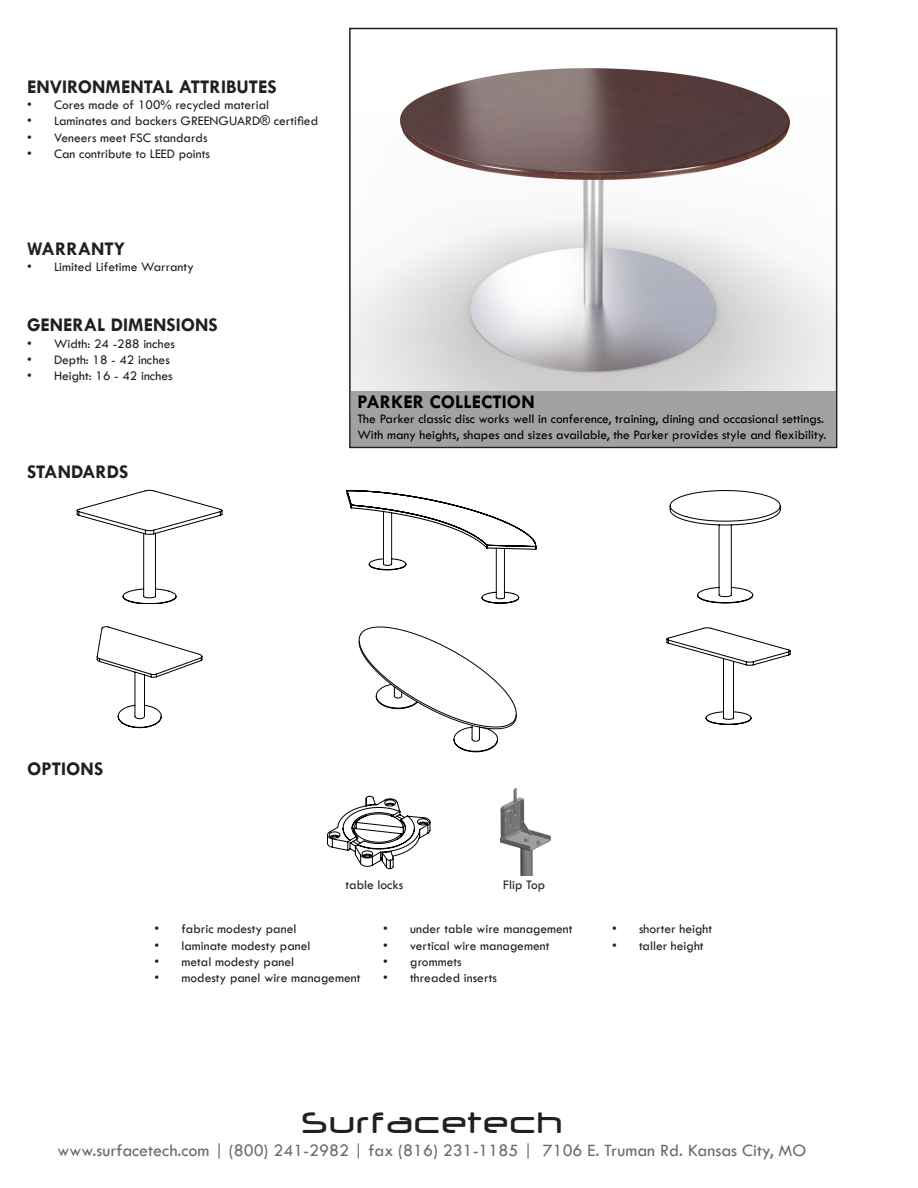
<style>
.page{position:relative;width:918px;height:1188px;background:#fff}
.page>*{position:absolute;margin:0;border:0;box-sizing:border-box;transform-origin:0 0}
.t1{font:500 33px "Neuropol";color:#231f20}
.t2{font:700 19.5px "Tw Cen";color:#231f20}
.t3{font:700 19.5px "Tw Cen";color:#000}
.top_type{font:18px "Tw Cen";color:#696b73}
.descript_Para{font:13.5px "Tw Cen";color:#231f20}
.descript_Para-2{font:13.5px/16.2px "Tw Cen";color:#000}
</style>
<div class="page">
<img style="left:352px;top:68px;width:482px;height:324px">
<div style="left:349px;top:28px;width:488px;height:420px;border:2px solid #231f20"></div>
<div style="left:351px;top:392px;width:485px;height:54px;background:#a0a1a3"></div>
<svg style="left:347px;top:490px;width:189px;height:114px"></svg>
<svg style="left:327px;top:796px;width:104px;height:73px"></svg>
<img style="left:500px;top:788px;width:54px;height:88px">
<svg style="left:667px;top:628px;width:123px;height:97px"></svg>
<svg style="left:77px;top:490px;width:145px;height:114px"></svg>
<svg style="left:97px;top:626px;width:105px;height:102px"></svg>
<svg style="left:670px;top:490px;width:110px;height:113px"></svg>
<svg style="left:359px;top:627px;width:158px;height:125px"></svg>
<p class="t2" style="left:27px;top:75px;width:251px">ENVIRONMENTAL ATTRIBUTES</p>
<p class="descript_Para" style="left:27px;top:97px;width:244px">• Cores made of 100% recycled material</p>
<p class="descript_Para" style="left:27px;top:113px;width:293px">• Laminates and backers GREENGUARD® certified</p>
<p class="descript_Para" style="left:27px;top:129px;width:182px">• Veneers meet FSC standards</p>
<p class="descript_Para" style="left:27px;top:145px;width:184px">• Can contribute to LEED points</p>
<p class="t2" style="left:27px;top:237px;width:100px">WARRANTY</p>
<p class="descript_Para" style="left:27px;top:259px;width:168px">• Limited Lifetime Warranty</p>
<p class="t2" style="left:27px;top:314px;width:192px">GENERAL DIMENSIONS</p>
<p class="descript_Para" style="left:27px;top:335px;width:150px">• Width: 24 -288 inches</p>
<p class="descript_Para" style="left:27px;top:351px;width:144px">• Depth: 18 - 42 inches</p>
<p class="descript_Para" style="left:27px;top:368px;width:147px">• Height: 16 - 42 inches</p>
<p class="t2" style="left:27px;top:461px;width:103px">STANDARDS</p>
<p class="t2" style="left:27px;top:757px;width:78px">OPTIONS</p>
<p class="t3" style="left:357px;top:390px;width:179px">PARKER COLLECTION</p>
<p class="descript_Para-2" style="left:357px;top:410px;width:471px">The Parker classic disc works well in conference, training, dining and occasional settings.<br>With many heights, shapes and sizes available, the Parker provides style and flexibility.</p>
<p class="descript_Para" style="left:346px;top:877px;width:59px">table locks</p>
<p class="descript_Para" style="left:503px;top:877px;width:44px">Flip Top</p>
<p class="descript_Para" style="left:154px;top:921px;width:143px">• fabric modesty panel</p>
<p class="descript_Para" style="left:154px;top:937px;width:157px">• laminate modesty panel</p>
<p class="descript_Para" style="left:154px;top:953px;width:141px">• metal modesty panel</p>
<p class="descript_Para" style="left:154px;top:970px;width:207px">• modesty panel wire management</p>
<p class="descript_Para" style="left:383px;top:921px;width:191px">• under table wire management</p>
<p class="descript_Para" style="left:383px;top:937px;width:168px">• vertical wire management</p>
<p class="descript_Para" style="left:383px;top:953px;width:80px">• grommets</p>
<p class="descript_Para" style="left:383px;top:970px;width:115px">• threaded inserts</p>
<p class="descript_Para" style="left:612px;top:921px;width:102px">• shorter height</p>
<p class="descript_Para" style="left:612px;top:937px;width:93px">• taller height</p>
<p class="t1" style="left:301px;top:1109px;width:264px">Surfacetech</p>
<p class="top_type" style="left:58px;top:1139px;width:750px">www.surfacetech.com | (800) 241-2982 | fax (816) 231-1185 | 7106 E. Truman Rd. Kansas City, MO</p>
</div>
